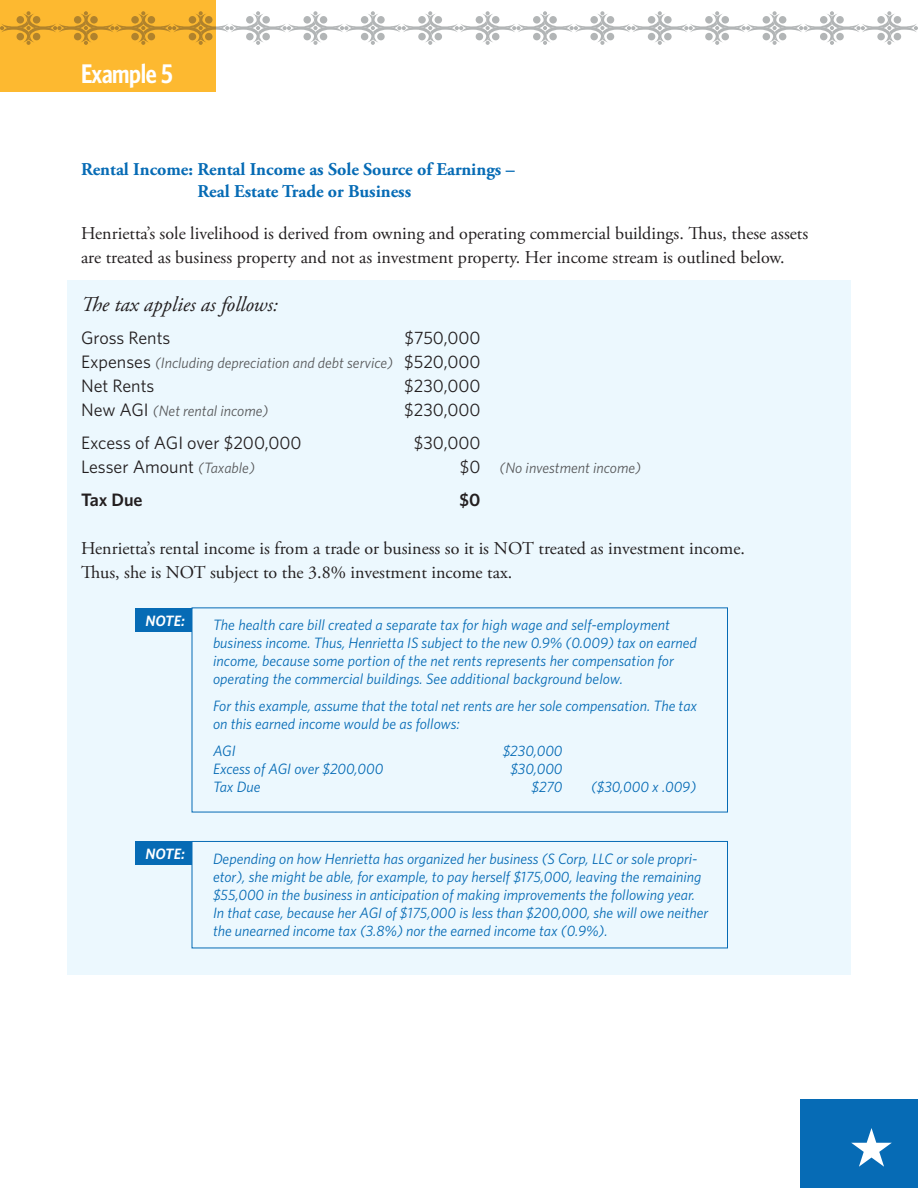
<style>
.page{position:relative;width:918px;height:1188px;background:#fff}
.page>*{position:absolute;margin:0;border:0;box-sizing:border-box;transform-origin:0 0}
.t1{font:600 condensed 27px "Whitney HTF";letter-spacing:-.015em;color:#fff}
.t2{font:italic 21px "Adobe Garamond Pro";color:#231f20}
.t3{font:18px/24px "Adobe Garamond Pro";color:#231f20}
.t4{font:18px "Whitney HTF";color:#231f20}
.t5{font:700 18px/21.6px "Adobe Garamond Pro";color:#066bb5}
.t6{font:600 18px "Whitney HTF";color:#231f20}
.t7{font:italic 15px/18px "Whitney HTF";color:#066bb5}
.t8{font:italic 15px "Whitney HTF";color:#58595b}
.t9{font:italic 600 15px "Whitney HTF";color:#fff}
.s1{font-style:normal;font-size:18px;color:#231f20}
.s2{font-style:italic;font-size:15px;color:#58595b}
</style>
<div class="page">
<div style="left:68px;top:280px;width:783px;height:695px;background:#ecf8fe"></div>
<div style="left:800px;top:1099px;width:118px;height:89px;background:#066bb5"></div>
<div style="left:0;top:0;width:216px;height:92px;background:#fdb930"></div>
<svg style="left:0;top:11px;width:918px;height:34px"></svg>
<div style="left:135px;top:608px;width:57px;height:24px;background:#066bb5"></div>
<div style="left:192px;top:841px;width:536px;height:107px;border:1px solid #066bb5"></div>
<div style="left:135px;top:841px;width:57px;height:24px;background:#066bb5"></div>
<h1 class="t1" style="left:81px;top:58px;width:93px">Example 5</h1>
<p class="t5" style="left:198px;top:160px;width:319px;text-indent:-117px">Rental Income: Rental Income as Sole Source of Earnings –<br>Real Estate Trade or Business</p>
<p class="t3" style="left:81px;top:222px;width:729px">Henrietta’s sole livelihood is derived from owning and operating commercial buildings. Thus, these assets are treated as business property and not as investment property. Her income stream is outlined below.</p>
<h2 class="t2" style="left:81px;top:291px;width:199px">The tax applies as follows:</h2>
<p class="t4" style="left:81px;top:327px;width:91px">Gross Rents</p>
<p class="t4" style="left:404px;top:327px;width:78px">$750,000</p>
<p class="t8" style="left:81px;top:357px;width:401px"><span class="s1">Expenses</span> (Including depreciation and debt service) <span class="s1">$520,000</span></p>
<p class="t4" style="left:81px;top:375px;width:75px">Net Rents</p>
<p class="t4" style="left:404px;top:375px;width:78px">$230,000</p>
<p class="t8" style="left:81px;top:405px;width:189px"><span class="s1">New AGI</span> (Net rental income)</p>
<p class="t4" style="left:404px;top:399px;width:78px">$230,000</p>
<p class="t4" style="left:81px;top:432px;width:222px">Excess of AGI over $200,000</p>
<p class="t4" style="left:414px;top:432px;width:68px">$30,000</p>
<p class="t4" style="left:81px;top:456px;width:175px">Lesser Amount <span class="s2">(Taxable)</span></p>
<p class="t8" style="left:460px;top:462px;width:183px"><span class="s1">$0</span> (No investment income)</p>
<p class="t6" style="left:81px;top:493px;width:63px">Tax Due</p>
<p class="t6" style="left:460px;top:493px;width:22px">$0</p>
<p class="t3" style="left:81px;top:537px;width:666px">Henrietta’s rental income is from a trade or business so it is NOT treated as investment income.<br>Thus, she is NOT subject to the 3.8% investment income tax.</p>
<p class="t7" style="left:213px;top:617px;width:485px">The health care bill created a separate tax for high wage and self-employment business income. Thus, Henrietta IS subject to the new 0.9% (0.009) tax on earned income, because some portion of the net rents represents her compensation for operating the commercial buildings. See additional background below.</p>
<p class="t7" style="left:213px;top:698px;width:486px">For this example, assume that the total net rents are her sole compensation. The tax on this earned income would be as follows:</p>
<p class="t7" style="left:213px;top:743px;width:24px">AGI</p>
<p class="t7" style="left:503px;top:743px;width:61px">$230,000</p>
<p class="t7" style="left:213px;top:761px;width:172px">Excess of AGI over $200,000</p>
<p class="t7" style="left:510px;top:761px;width:54px">$30,000</p>
<p class="t7" style="left:213px;top:779px;width:49px">Tax Due</p>
<p class="t7" style="left:532px;top:779px;width:32px">$270</p>
<p class="t7" style="left:591px;top:779px;width:107px">($30,000 x .009)</p>
<p class="t9" style="left:146px;top:611px;width:41px">NOTE:</p>
<p class="t9" style="left:146px;top:845px;width:41px">NOTE:</p>
<p class="t7" style="left:213px;top:851px;width:497px">Depending on how Henrietta has organized her business (S Corp, LLC or sole propri&shy;etor), she might be able, for example, to pay herself $175,000, leaving the remaining $55,000 in the business in anticipation of making improvements the following year.<br>In that case, because her AGI of $175,000 is less than $200,000, she will owe neither the unearned income tax (3.8%) nor the earned income tax (0.9%).</p>
</div>
